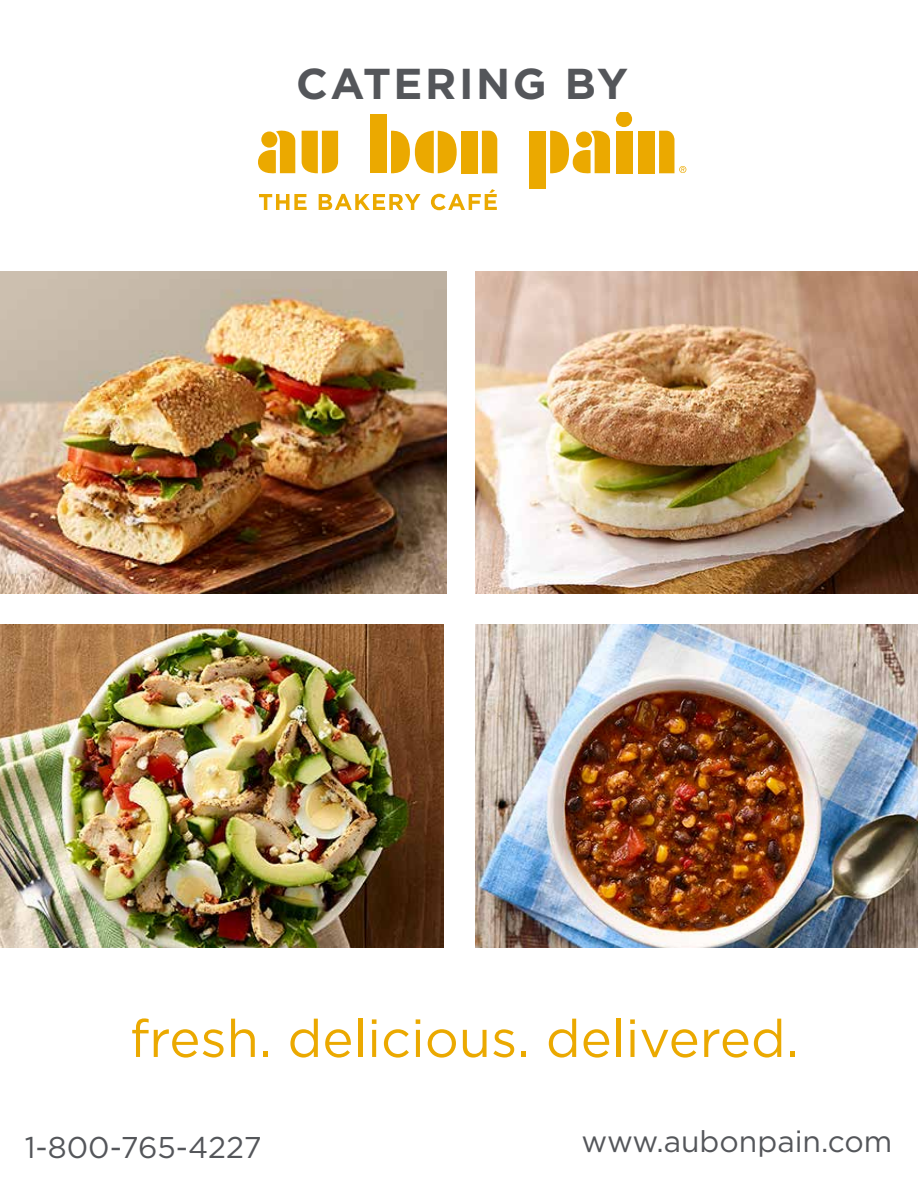
<style>
.page{position:relative;width:918px;height:1188px;background:#fff}
.page>*{position:absolute;margin:0;border:0;box-sizing:border-box;transform-origin:0 0}
.t1{font:52.5px "Gotham";color:#eba900}
.t2{font:700 43.2px "Gotham";letter-spacing:.055em;color:#54565a}
.t3{font:30px "Gotham";color:#54565a}
</style>
<div class="page">
<div style="left:371px;top:115px;width:16px;height:58px;background:#eba900"></div>
<svg style="left:391px;top:130px;width:66px;height:44px"></svg>
<div style="left:462px;top:131px;width:16px;height:42px;background:#eba900"></div>
<svg style="left:482px;top:131px;width:16px;height:42px"></svg>
<div style="left:639px;top:131px;width:16px;height:42px;background:#eba900"></div>
<svg style="left:659px;top:131px;width:27px;height:42px"></svg>
<svg style="left:616px;top:112px;width:16px;height:15px"></svg>
<div style="left:616px;top:131px;width:17px;height:42px;background:#eba900"></div>
<svg style="left:302px;top:131px;width:36px;height:42px;background:#edb526"></svg>
<svg style="left:258px;top:130px;width:37px;height:44px"></svg>
<div style="left:530px;top:131px;width:16px;height:57px;background:#eba900"></div>
<svg style="left:550px;top:130px;width:60px;height:44px"></svg>
<svg style="left:259px;top:194px;width:48px;height:16px"></svg>
<svg style="left:319px;top:194px;width:101px;height:16px"></svg>
<svg style="left:431px;top:189px;width:66px;height:21px"></svg>
<img style="left:476px;top:624px;width:442px;height:323px">
<img style="left:476px;top:271px;width:442px;height:323px">
<img style="left:0;top:271px;width:446px;height:323px">
<img style="left:0;top:624px;width:443px;height:323px">
<h2 class="t2" style="left:296px;top:55px;width:333px">CATERING BY</h2>
<h1 class="t1" style="left:130px;top:1005px;width:670px">fresh. delicious. delivered.</h1>
<p class="t3" style="left:25px;top:1128px;width:238px">1-800-765-4227</p>
<p class="t3" style="left:582px;top:1122px;width:312px">www.aubonpain.com</p>
</div>
